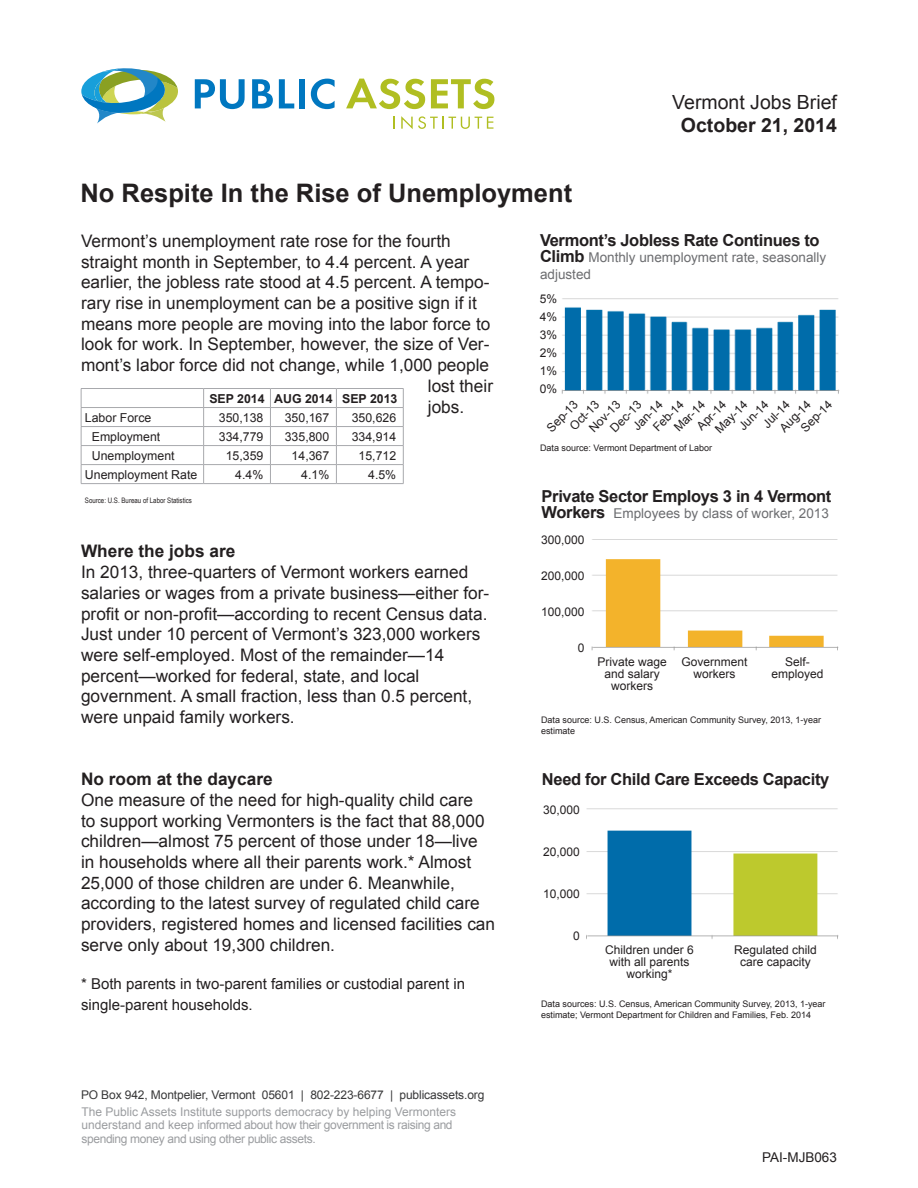
<style>
.page{position:relative;width:918px;height:1188px;background:#fff}
.page>*{position:absolute;margin:0;border:0;box-sizing:border-box;transform-origin:0 0}
.t1{font:700 25.5px "Arial";color:#231f20}
.t2{font:19.5px "Arial";color:#231f20}
.t3{font:700 19.5px "Arial";color:#231f20}
.t4{font:17.25px/20.7px "Arial";color:#231f20}
.t5{font:700 17.25px "Arial";color:#231f20}
.t6{font:700 16.5px "Arial";letter-spacing:-.02em;color:#231f20}
.t7{font:15px/20.7px "Arial";color:#231f20}
.t8{font:13.5px/16.5px "Arial";color:#6c6d70}
.t9{font:13.5px "Arial";color:#231f20}
.t10{font:12.3px "Arial";color:#231f20}
.t11{font:700 12.3px "Arial";color:#231f20}
.t12{font:12px/12px "Arial";color:#231f20;text-align:center}
.t13{font:12px/13.5px "Arial";letter-spacing:-.03em;color:#9b9da0}
.t14{font:12px "Arial";letter-spacing:-.01em;color:#383839}
.t15{font:9px/10.8px "Arial";color:#231f20}
.t16{font:7.5px "Arial Narrow";color:#231f20}
.s1{font-weight:700;font-size:16.5px;color:#231f20}
</style>
<div class="page">
<svg style="left:81px;top:68px;width:97px;height:56px"></svg>
<svg style="left:195px;top:79px;width:50px;height:30px"></svg>
<svg style="left:252px;top:79px;width:21px;height:29px"></svg>
<svg style="left:279px;top:79px;width:15px;height:29px"></svg>
<div style="left:299px;top:79px;width:6px;height:29px;background:#0077c0"></div>
<svg style="left:311px;top:79px;width:24px;height:30px"></svg>
<svg style="left:346px;top:79px;width:79px;height:30px"></svg>
<svg style="left:431px;top:79px;width:63px;height:30px"></svg>
<svg style="left:394px;top:117px;width:1px;height:12px"></svg>
<svg style="left:401px;top:116px;width:92px;height:13px"></svg>
<hr style="left:81px;top:388px;width:123px;height:1px;background:#a8a9ad">
<hr style="left:204px;top:388px;width:66px;height:1px;background:#a8a9ad">
<hr style="left:270px;top:388px;width:66px;height:1px;background:#a8a9ad">
<hr style="left:336px;top:388px;width:67px;height:1px;background:#a8a9ad">
<hr style="left:81px;top:407px;width:123px;height:1px;background:#a8a9ad">
<hr style="left:204px;top:407px;width:66px;height:1px;background:#a8a9ad">
<hr style="left:270px;top:407px;width:66px;height:1px;background:#a8a9ad">
<hr style="left:336px;top:407px;width:67px;height:1px;background:#a8a9ad">
<hr style="left:81px;top:426px;width:123px;height:1px;background:#a8a9ad">
<hr style="left:204px;top:426px;width:66px;height:1px;background:#a8a9ad">
<hr style="left:270px;top:426px;width:66px;height:1px;background:#a8a9ad">
<hr style="left:336px;top:426px;width:67px;height:1px;background:#a8a9ad">
<hr style="left:81px;top:445px;width:123px;height:1px;background:#a8a9ad">
<hr style="left:204px;top:445px;width:66px;height:1px;background:#a8a9ad">
<hr style="left:270px;top:445px;width:66px;height:1px;background:#a8a9ad">
<hr style="left:336px;top:445px;width:67px;height:1px;background:#a8a9ad">
<hr style="left:81px;top:464px;width:123px;height:1px;background:#a8a9ad">
<svg style="left:81px;top:389px;width:1px;height:94px"></svg>
<hr style="left:204px;top:464px;width:66px;height:1px;background:#a8a9ad">
<svg style="left:203px;top:389px;width:1px;height:94px"></svg>
<hr style="left:270px;top:464px;width:66px;height:1px;background:#a8a9ad">
<svg style="left:270px;top:389px;width:1px;height:94px"></svg>
<hr style="left:336px;top:464px;width:67px;height:1px;background:#a8a9ad">
<svg style="left:336px;top:389px;width:1px;height:94px"></svg>
<svg style="left:403px;top:389px;width:1px;height:94px"></svg>
<hr style="left:81px;top:483px;width:123px;height:1px;background:#a8a9ad">
<hr style="left:204px;top:483px;width:66px;height:1px;background:#a8a9ad">
<hr style="left:270px;top:483px;width:66px;height:1px;background:#a8a9ad">
<hr style="left:336px;top:483px;width:67px;height:1px;background:#a8a9ad">
<img style="left:591px;top:539px;width:248px;height:112px">
<img style="left:586px;top:808px;width:253px;height:131px">
<img style="left:561px;top:298px;width:279px;height:96px">
<p class="t1" style="left:81px;top:176px;width:493px">No Respite In the Rise of Unemployment</p>
<p class="t2" style="left:672px;top:89px;width:166px">Vermont Jobs Brief</p>
<p class="t3" style="left:681px;top:112px;width:158px">October 21, 2014</p>
<p class="t6" style="left:540px;top:229px;width:281px">Vermont’s Jobless Rate Continues to</p>
<p class="t8" style="left:540px;top:249px;width:288px"><span class="s1">Climb</span> Monthly unemployment rate, seasonally adjusted</p>
<p class="t12" style="left:540px;top:293px;width:19px">5%</p>
<p class="t12" style="left:540px;top:311px;width:19px">4%</p>
<p class="t12" style="left:540px;top:329px;width:19px">3%</p>
<p class="t12" style="left:540px;top:347px;width:19px">2%</p>
<p class="t12" style="left:540px;top:365px;width:19px">1%</p>
<p class="t12" style="left:540px;top:383px;width:19px">0%</p>
<p class="t4" style="left:81px;top:231px;width:371px">Vermont’s unemployment rate rose for the fourth</p>
<p class="t4" style="left:81px;top:251px;width:390px">straight month in September, to 4.4 percent. A year</p>
<p class="t4" style="left:81px;top:272px;width:410px">earlier, the jobless rate stood at 4.5 percent. A tempo-</p>
<p class="t4" style="left:81px;top:293px;width:397px">rary rise in unemployment can be a positive sign if it</p>
<p class="t4" style="left:81px;top:313px;width:411px">means more people are moving into the labor force to</p>
<p class="t4" style="left:81px;top:334px;width:410px">look for work. In September, however, the size of Ver-</p>
<p class="t4" style="left:81px;top:355px;width:410px">mont’s labor force did not change, while 1,000 people</p>
<p class="t4" style="left:428px;top:376px;width:67px">lost their</p>
<p class="t4" style="left:428px;top:396px;width:38px">jobs.</p>
<p class="t11" style="left:209px;top:390px;width:57px">SEP 2014</p>
<p class="t11" style="left:274px;top:390px;width:60px">AUG 2014</p>
<p class="t11" style="left:342px;top:390px;width:57px">SEP 2013</p>
<p class="t12" style="left:568px;top:424px;width:38px;rotate:-45deg">Oct-13</p>
<p class="t12" style="left:545px;top:426px;width:40px;rotate:-45deg">Sep-13</p>
<p class="t12" style="left:587px;top:426px;width:40px;rotate:-45deg">Nov-13</p>
<p class="t12" style="left:608px;top:426px;width:40px;rotate:-45deg">Dec-13</p>
<p class="t12" style="left:651px;top:425px;width:40px;rotate:-45deg">Feb-14</p>
<p class="t12" style="left:713px;top:427px;width:42px;rotate:-45deg">May-14</p>
<p class="t12" style="left:695px;top:424px;width:38px;rotate:-45deg">Apr-14</p>
<p class="t12" style="left:672px;top:425px;width:40px;rotate:-45deg">Mar-14</p>
<p class="t12" style="left:631px;top:424px;width:38px;rotate:-45deg">Jan-14</p>
<p class="t12" style="left:761px;top:421px;width:34px;rotate:-45deg">Jul-14</p>
<p class="t12" style="left:737px;top:424px;width:38px;rotate:-45deg">Jun-14</p>
<p class="t12" style="left:778px;top:426px;width:40px;rotate:-45deg">Aug-14</p>
<p class="t12" style="left:799px;top:426px;width:40px;rotate:-45deg">Sep-14</p>
<p class="t10" style="left:85px;top:409px;width:68px">Labor Force</p>
<p class="t10" style="left:219px;top:409px;width:46px">350,138</p>
<p class="t10" style="left:285px;top:409px;width:46px">350,167</p>
<p class="t10" style="left:352px;top:409px;width:46px">350,626</p>
<p class="t10" style="left:92px;top:428px;width:70px">Employment</p>
<p class="t10" style="left:219px;top:428px;width:46px">334,779</p>
<p class="t10" style="left:285px;top:428px;width:46px">335,800</p>
<p class="t10" style="left:352px;top:428px;width:46px">334,914</p>
<p class="t10" style="left:92px;top:447px;width:84px">Unemployment</p>
<p class="t10" style="left:226px;top:447px;width:39px">15,359</p>
<p class="t10" style="left:292px;top:447px;width:39px">14,367</p>
<p class="t10" style="left:359px;top:447px;width:39px">15,712</p>
<p class="t10" style="left:85px;top:466px;width:114px">Unemployment Rate</p>
<p class="t10" style="left:235px;top:466px;width:30px">4.4%</p>
<p class="t10" style="left:301px;top:466px;width:30px">4.1%</p>
<p class="t10" style="left:368px;top:466px;width:30px">4.5%</p>
<p class="t16" style="left:85px;top:494px;width:109px">Source: U.S. Bureau of Labor Statistics</p>
<p class="t6" style="left:542px;top:485px;width:291px">Private Sector Employs 3 in 4 Vermont</p>
<p class="t8" style="left:542px;top:505px;width:289px"><span class="s1">Workers</span> Employees by class of worker, 2013</p>
<p class="t12" style="left:541px;top:534px;width:45px">300,000</p>
<p class="t12" style="left:541px;top:570px;width:45px">200,000</p>
<p class="t12" style="left:541px;top:606px;width:45px">100,000</p>
<p class="t12" style="left:578px;top:642px;width:8px">0</p>
<p class="t15" style="left:540px;top:442px;width:174px">Data source: Vermont Department of Labor</p>
<p class="t5" style="left:81px;top:540px;width:156px">Where the jobs are</p>
<p class="t4" style="left:81px;top:562px;width:410px">In 2013, three-quarters of Vermont workers earned salaries or wages from a private business—either for&shy;profit or non-profit—according to recent Census data.</p>
<p class="t4" style="left:81px;top:624px;width:401px">Just under 10 percent of Vermont’s 323,000 workers were self-employed. Most of the remainder—14 percent—worked for federal, state, and local government. A small fraction, less than 0.5 percent, were unpaid family workers.</p>
<p class="t12" style="left:597px;top:655px;width:71px">Private wage and salary workers</p>
<p class="t12" style="left:682px;top:655px;width:68px">Government workers</p>
<p class="t12" style="left:785px;top:655px;width:26px">Self-</p>
<p class="t12" style="left:771px;top:667px;width:54px">employed</p>
<p class="t15" style="left:541px;top:715px;width:281px">Data source: U.S. Census, American Community Survey, 2013, 1-year estimate</p>
<p class="t5" style="left:81px;top:768px;width:193px">No room at the daycare</p>
<p class="t4" style="left:81px;top:790px;width:416px">One measure of the need for high-quality child care<br>to support working Vermonters is the fact that 88,000 children—almost 75 percent of those under 18—live in households where all their parents work.* Almost 25,000 of those children are under 6. Meanwhile, according to the latest survey of regulated child care providers, registered homes and licensed facilities can serve only about 19,300 children.</p>
<p class="t7" style="left:81px;top:974px;width:386px">* Both parents in two-parent families or custodial parent in single-parent households.</p>
<p class="t14" style="left:81px;top:1087px;width:405px">PO Box 942, Montpelier, Vermont 05601 | 802-223-6677 | publicassets.org</p>
<p class="t13" style="left:81px;top:1105px;width:376px">The Public Assets Institute supports democracy by helping Vermonters understand and keep informed about how their government is raising and spending money and using other public assets.</p>
<p class="t6" style="left:542px;top:768px;width:289px">Need for Child Care Exceeds Capacity</p>
<p class="t12" style="left:543px;top:803px;width:38px">30,000</p>
<p class="t12" style="left:543px;top:845px;width:38px">20,000</p>
<p class="t12" style="left:543px;top:887px;width:38px">10,000</p>
<p class="t12" style="left:573px;top:929px;width:8px">0</p>
<p class="t12" style="left:605px;top:944px;width:90px">Children under 6 with all parents working*</p>
<p class="t12" style="left:734px;top:944px;width:84px">Regulated child care capacity</p>
<p class="t15" style="left:541px;top:998px;width:286px">Data sources: U.S. Census, American Community Survey, 2013, 1-year estimate; Vermont Department for Children and Families, Feb. 2014</p>
<p class="t9" style="left:762px;top:1148px;width:76px">PAI-MJB063</p>
</div>
